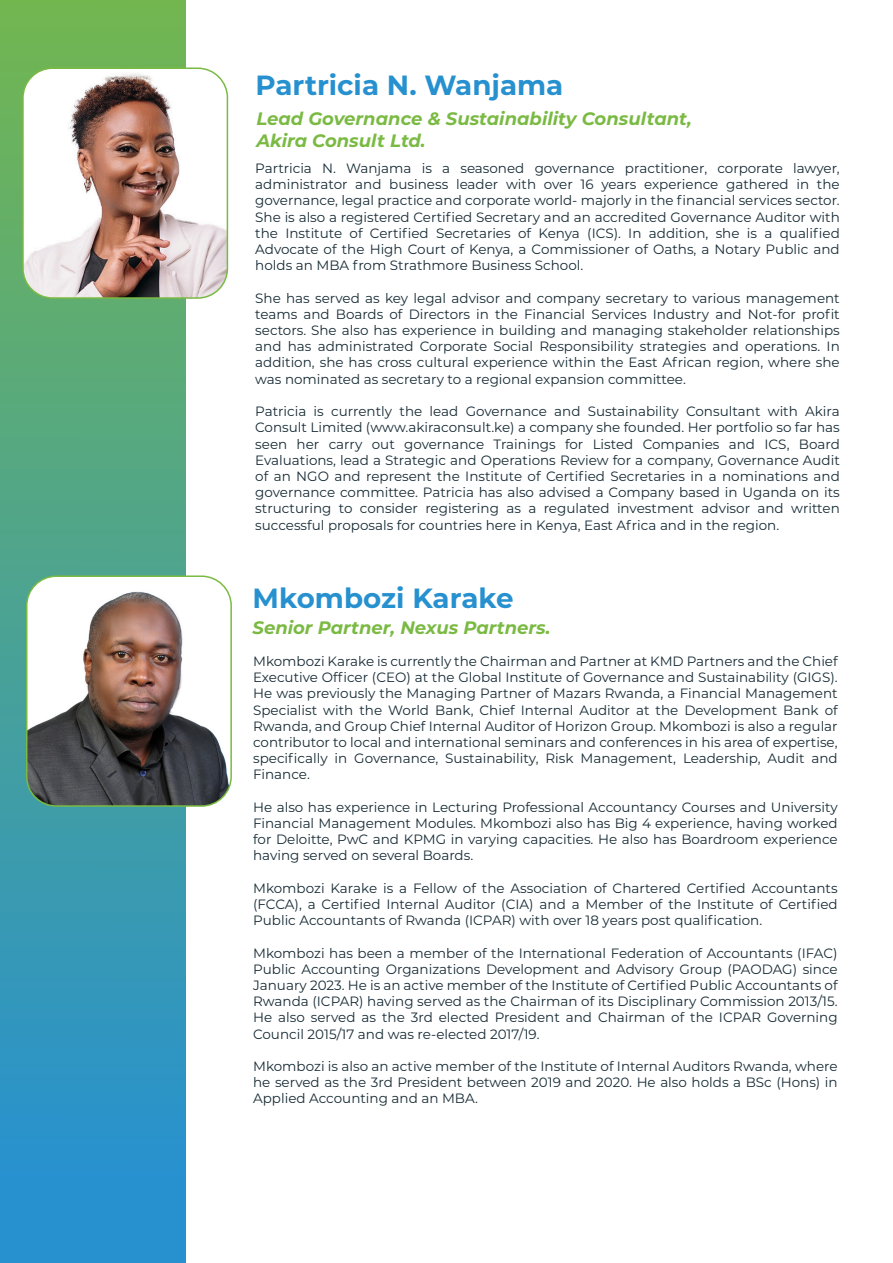
<style>
.page{position:relative;width:893px;height:1263px;background:#fff}
.page>*{position:absolute;margin:0;border:0;box-sizing:border-box;transform-origin:0 0}
.t1{font:700 27.75px "Montserrat";color:#2791d0}
.t2{font:italic 700 18px/21.6px "Montserrat";color:#7aba43}
.t3{font:13.5px/16.2px "Montserrat";color:#172b35;text-align:justify}
</style>
<div class="page">
<div style="left:0;top:0;width:186px;height:1263px;background:linear-gradient(to bottom,#72b650,#238fd7)"></div>
<img style="left:23px;top:68px;width:204px;height:230px">
<div style="left:22px;top:67px;width:206px;height:232px;border:2px solid #7aba43;border-radius:30px"></div>
<img style="left:27px;top:576px;width:202px;height:230px">
<div style="left:26px;top:575px;width:206px;height:232px;border:2px solid #7aba43;border-radius:30px"></div>
<h1 class="t1" style="left:256px;top:65px;width:309px">Partricia N. Wanjama</h1>
<h2 class="t2" style="left:256px;top:107px;width:437px">Lead Governance &amp; Sustainability Consultant,<br>Akira Consult Ltd.</h2>
<p class="t3" style="left:255px;top:160px;width:586px">Partricia N. Wanjama is a seasoned governance practitioner, corporate lawyer, administrator and business leader with over 16 years experience gathered in the governance, legal practice and corporate world- majorly in the financial services sector.<br>She is also a registered Certified Secretary and an accredited Governance Auditor with the Institute of Certified Secretaries of Kenya (ICS). In addition, she is a qualified Advocate of the High Court of Kenya, a Commissioner of Oaths, a Notary Public and holds an MBA from Strathmore Business School.</p>
<p class="t3" style="left:255px;top:289px;width:586px">She has served as key legal advisor and company secretary to various management teams and Boards of Directors in the Financial Services Industry and Not-for profit sectors. She also has experience in building and managing stakeholder relationships and has administrated Corporate Social Responsibility strategies and operations. In addition, she has cross cultural experience within the East African region, where she was nominated as secretary to a regional expansion committee.</p>
<p class="t3" style="left:255px;top:403px;width:586px">Patricia is currently the lead Governance and Sustainability Consultant with Akira Consult Limited (www.akiraconsult.ke) a company she founded. Her portfolio so far has seen her carry out governance Trainings for Listed Companies and ICS, Board Evaluations, lead a Strategic and Operations Review for a company, Governance Audit of an NGO and represent the Institute of Certified Secretaries in a nominations and governance committee. Patricia has also advised a Company based in Uganda on its structuring to consider registering as a regulated investment advisor and written successful proposals for countries here in Kenya, East Africa and in the region.</p>
<h1 class="t1" style="left:253px;top:578px;width:263px">Mkombozi Karake</h1>
<h2 class="t2" style="left:253px;top:616px;width:299px">Senior Partner, Nexus Partners.</h2>
<p class="t3" style="left:253px;top:653px;width:586px">Mkombozi Karake is currently the Chairman and Partner at KMD Partners and the Chief Executive Officer (CEO) at the Global Institute of Governance and Sustainability (GIGS).<br>He was previously the Managing Partner of Mazars Rwanda, a Financial Management Specialist with the World Bank, Chief Internal Auditor at the Development Bank of Rwanda, and Group Chief Internal Auditor of Horizon Group. Mkombozi is also a regular contributor to local and international seminars and conferences in his area of expertise, specifically in Governance, Sustainability, Risk Management, Leadership, Audit and Finance.</p>
<p class="t3" style="left:253px;top:798px;width:586px">He also has experience in Lecturing Professional Accountancy Courses and University Financial Management Modules. Mkombozi also has Big 4 experience, having worked for Deloitte, PwC and KPMG in varying capacities. He also has Boardroom experience having served on several Boards.</p>
<p class="t3" style="left:253px;top:879px;width:586px">Mkombozi Karake is a Fellow of the Association of Chartered Certified Accountants (FCCA), a Certified Internal Auditor (CIA) and a Member of the Institute of Certified Public Accountants of Rwanda (ICPAR) with over 18 years post qualification.</p>
<p class="t3" style="left:253px;top:944px;width:586px">Mkombozi has been a member of the International Federation of Accountants (IFAC)<br>Public Accounting Organizations Development and Advisory Group (PAODAG) since January 2023. He is an active member of the Institute of Certified Public Accountants of Rwanda (ICPAR) having served as the Chairman of its Disciplinary Commission 2013/15.<br>He also served as the 3rd elected President and Chairman of the ICPAR Governing Council 2015/17 and was re-elected 2017/19.</p>
<p class="t3" style="left:253px;top:1058px;width:586px">Mkombozi is also an active member of the Institute of Internal Auditors Rwanda, where he served as the 3rd President between 2019 and 2020. He also holds a BSc (Hons) in Applied Accounting and an MBA.</p>
</div>
